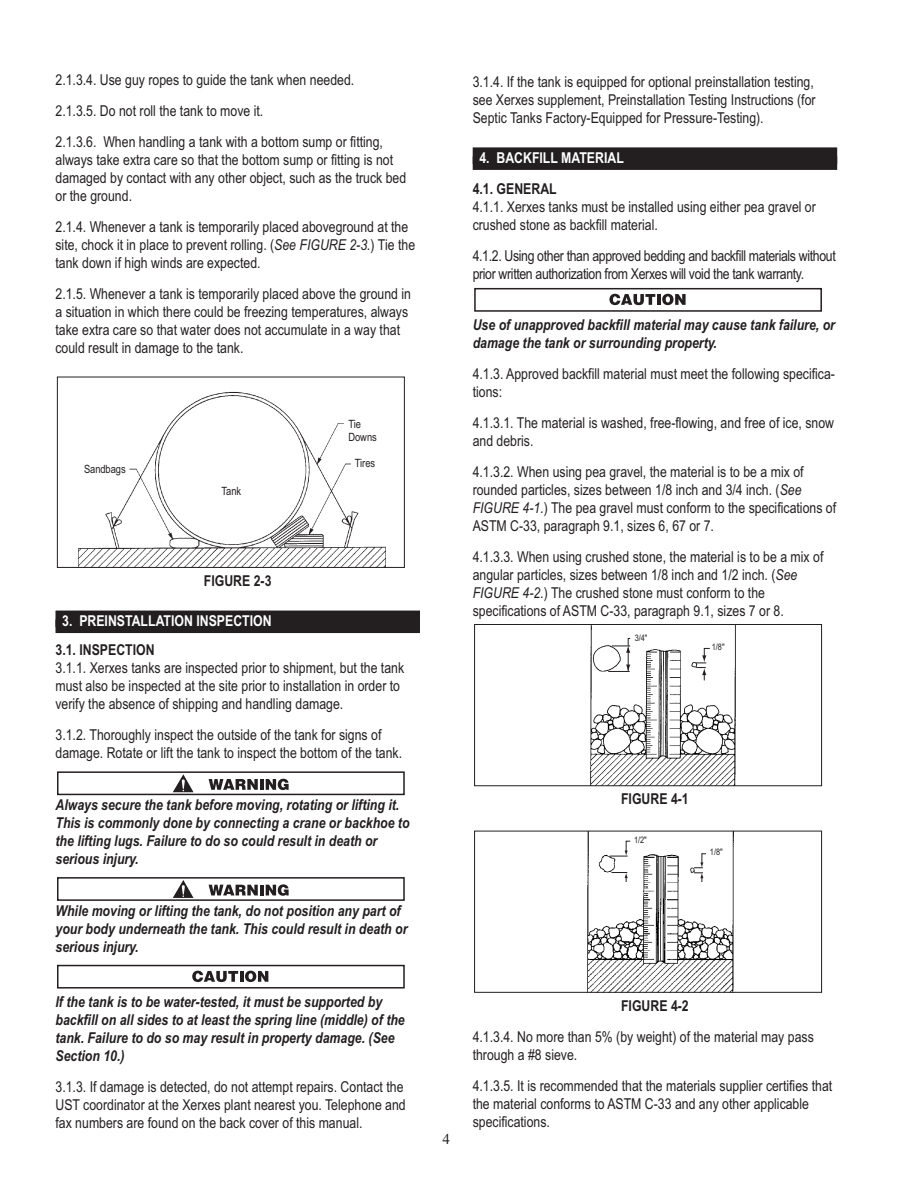
<style>
.page{position:relative;width:918px;height:1188px;background:#fff}
.page>*{position:absolute;margin:0;border:0;box-sizing:border-box;transform-origin:0 0}
.t1{font:15px/18px "Arial Narrow";color:#231f20}
.t2{font:italic 700 15px/18px "Arial Narrow";color:#231f20}
.t3{font:15px/18px "Arial Narrow";letter-spacing:-.025em;color:#231f20}
.t4{font:700 15px "Arial Narrow";color:#231f20}
.t5{font:700 15px "Arial Narrow";color:#fff}
.t6{font:15px "Times New Roman";color:#231f20}
.t7{font:11.4px/13.6px "Arial Narrow";color:#231f20}
.t8{font:9px "Arial Narrow";color:#231f20}
.s1{font-style:italic}
</style>
<div class="page">
<div style="left:473px;top:147px;width:364px;height:17px;background:#231f20"></div>
<div style="left:473px;top:156px;width:364px;height:14px;background:#231f20"></div>
<svg style="left:609px;top:294px;width:77px;height:11px"></svg>
<div style="left:474px;top:288px;width:348px;height:24px;border:2px solid #231f20"></div>
<img style="left:587px;top:833px;width:147px;height:158px">
<div style="left:474px;top:831px;width:348px;height:162px;border:1px solid #231f20"></div>
<img style="left:590px;top:626px;width:146px;height:158px">
<div style="left:474px;top:624px;width:348px;height:162px;border:1px solid #231f20"></div>
<div style="left:56px;top:611px;width:364px;height:16px;background:#231f20"></div>
<div style="left:56px;top:620px;width:364px;height:13px;background:#231f20"></div>
<img style="left:78px;top:392px;width:308px;height:174px">
<div style="left:57px;top:377px;width:348px;height:191px;border:1px solid #231f20"></div>
<svg style="left:192px;top:971px;width:76px;height:11px"></svg>
<div style="left:57px;top:965px;width:348px;height:24px;border:2px solid #231f20"></div>
<svg style="left:209px;top:884px;width:80px;height:12px"></svg>
<svg style="left:173px;top:880px;width:21px;height:18px"></svg>
<div style="left:57px;top:877px;width:348px;height:24px;border:2px solid #231f20"></div>
<svg style="left:209px;top:779px;width:80px;height:11px"></svg>
<svg style="left:173px;top:774px;width:21px;height:18px"></svg>
<div style="left:57px;top:771px;width:348px;height:24px;border:2px solid #231f20"></div>
<p class="t1" style="left:56px;top:65px;width:329px;line-height:30.9px">2.1.3.4. Use guy ropes to guide the tank when needed.<br>2.1.3.5. Do not roll the tank to move it.<br>2.1.3.6. When handling a tank with a bottom sump or fitting,</p>
<p class="t1" style="left:56px;top:151px;width:352px">always take extra care so that the bottom sump or fitting is not damaged by contact with any other object, such as the truck bed or the ground.</p>
<p class="t1" style="left:56px;top:218px;width:361px">2.1.4. Whenever a tank is temporarily placed aboveground at the site, chock it in place to prevent rolling. (<span class="s1">See FIGURE 2-3.</span>) Tie the tank down if high winds are expected.</p>
<p class="t1" style="left:56px;top:285px;width:357px">2.1.5. Whenever a tank is temporarily placed above the ground in a situation in which there could be freezing temperatures, always take extra care so that water does not accumulate in a way that could result in damage to the tank.</p>
<p class="t7" style="left:84px;top:462px;width:43px">Sandbags</p>
<p class="t7" style="left:222px;top:484px;width:21px">Tank</p>
<p class="t7" style="left:348px;top:417px;width:30px">Tie<br>Downs</p>
<p class="t7" style="left:355px;top:456px;width:22px">Tires</p>
<p class="t4" style="left:204px;top:572px;width:69px">FIGURE 2-3</p>
<p class="t5" style="left:62px;top:612px;width:211px">3. PREINSTALLATION INSPECTION</p>
<p class="t4" style="left:56px;top:641px;width:101px">3.1. INSPECTION</p>
<p class="t1" style="left:56px;top:659px;width:350px">3.1.1. Xerxes tanks are inspected prior to shipment, but the tank must also be inspected at the site prior to installation in order to verify the absence of shipping and handling damage.</p>
<p class="t1" style="left:56px;top:726px;width:348px">3.1.2. Thoroughly inspect the outside of the tank for signs of damage. Rotate or lift the tank to inspect the bottom of the tank.</p>
<p class="t2" style="left:56px;top:796px;width:356px">Always secure the tank before moving, rotating or lifting it.<br>This is commonly done by connecting a crane or backhoe to the lifting lugs. Failure to do so could result in death or serious injury.</p>
<p class="t2" style="left:56px;top:902px;width:354px">While moving or lifting the tank, do not position any part of your body underneath the tank. This could result in death or serious injury.</p>
<p class="t2" style="left:56px;top:992px;width:351px">If the tank is to be water-tested, it must be supported by backfill on all sides to at least the spring line (middle) of the tank. Failure to do so may result in property damage. (See Section 10.)</p>
<p class="t1" style="left:56px;top:1077px;width:352px">3.1.3. If damage is detected, do not attempt repairs. Contact the<br>UST coordinator at the Xerxes plant nearest you. Telephone and fax numbers are found on the back cover of this manual.</p>
<p class="t1" style="left:473px;top:73px;width:344px;text-align:justify">3.1.4. If the tank is equipped for optional preinstallation testing, see Xerxes supplement, Preinstallation Testing Instructions (for Septic Tanks Factory-Equipped for Pressure-Testing).</p>
<p class="t5" style="left:479px;top:149px;width:146px">4. BACKFILL MATERIAL</p>
<p class="t4" style="left:473px;top:180px;width:86px">4.1. GENERAL</p>
<p class="t1" style="left:473px;top:198px;width:345px">4.1.1. Xerxes tanks must be installed using either pea gravel or crushed stone as backfill material.</p>
<p class="t3" style="left:473px;top:247px;width:365px">4.1.2. Using other than approved bedding and backfill materials without prior written authorization from Xerxes will void the tank warranty.</p>
<p class="t2" style="left:473px;top:316px;width:364px">Use of unapproved backfill material may cause tank failure, or damage the tank or surrounding property.</p>
<p class="t1" style="left:473px;top:364px;width:364px">4.1.3. Approved backfill material must meet the following specifica&shy;tions:</p>
<p class="t1" style="left:473px;top:413px;width:363px">4.1.3.1. The material is washed, free-flowing, and free of ice, snow and debris.</p>
<p class="t1" style="left:473px;top:462px;width:365px">4.1.3.2. When using pea gravel, the material is to be a mix of rounded particles, sizes between 1/8 inch and 3/4 inch. (<span class="s1">See FIGURE 4-1.</span>) The pea gravel must conform to the specifications of ASTM C-33, paragraph 9.1, sizes 6, 67 or 7.</p>
<p class="t1" style="left:473px;top:547px;width:352px">4.1.3.3. When using crushed stone, the material is to be a mix of angular particles, sizes between 1/8 inch and 1/2 inch. (<span class="s1">See FIGURE 4-2.</span>) The crushed stone must conform to the specifications of ASTM C-33, paragraph 9.1, sizes 7 or 8.</p>
<p class="t8" style="left:635px;top:633px;width:14px">3/4"</p>
<p class="t8" style="left:712px;top:642px;width:14px">1/8"</p>
<p class="t4" style="left:621px;top:790px;width:69px">FIGURE 4-1</p>
<p class="t8" style="left:634px;top:835px;width:14px">1/2"</p>
<p class="t8" style="left:710px;top:847px;width:14px">1/8"</p>
<p class="t6" style="left:442px;top:1130px;width:9px">4</p>
<p class="t4" style="left:621px;top:997px;width:69px">FIGURE 4-2</p>
<p class="t1" style="left:473px;top:1027px;width:343px">4.1.3.4. No more than 5% (by weight) of the material may pass through a #8 sieve.</p>
<p class="t1" style="left:473px;top:1076px;width:361px">4.1.3.5. It is recommended that the materials supplier certifies that the material conforms to ASTM C-33 and any other applicable specifications.</p>
</div>
